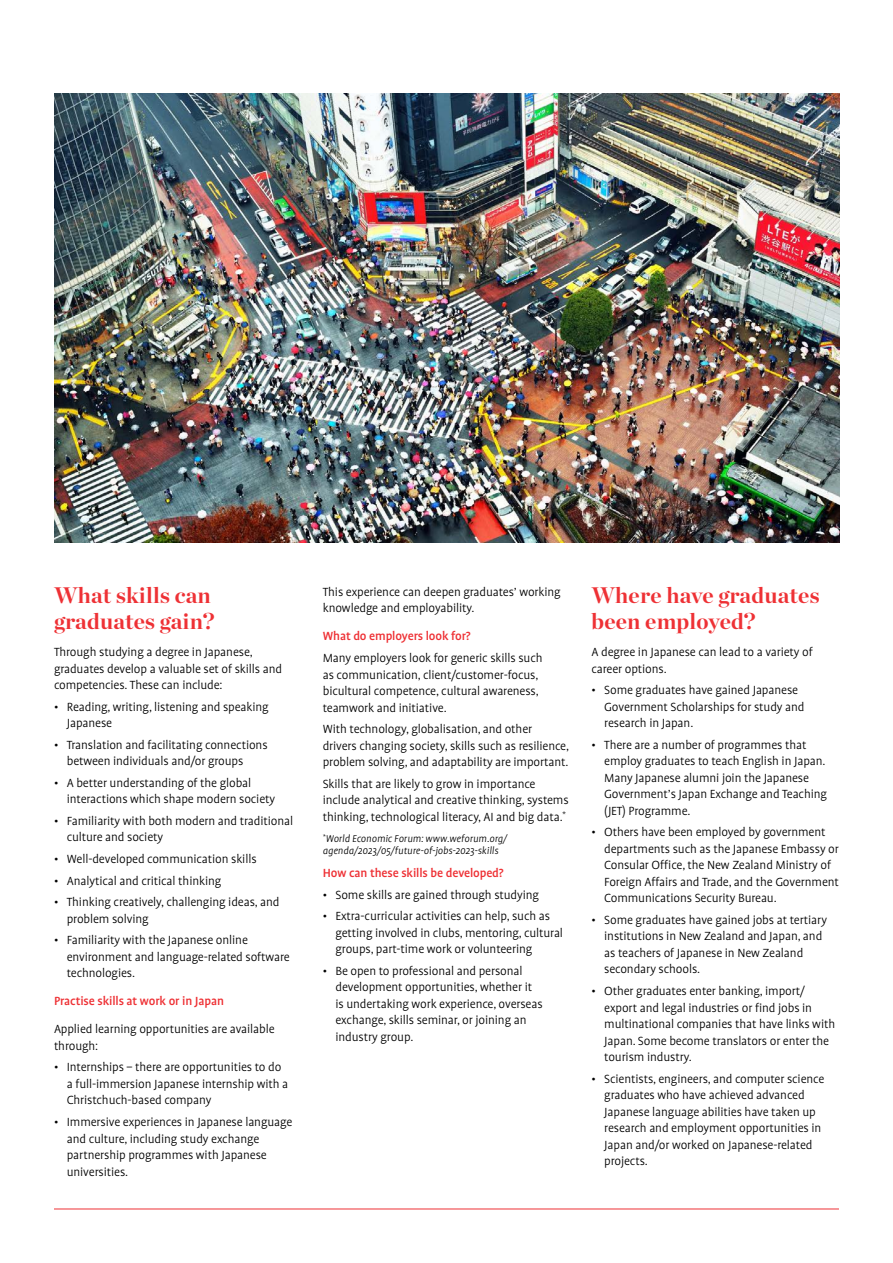
<style>
.page{position:relative;width:893px;height:1263px;background:#fff}
.page>*{position:absolute;margin:0;border:0;box-sizing:border-box;transform-origin:0 0}
.t1{font:700 22.5px/25.5px "Chronicle Display";letter-spacing:.01em;color:#ee3135}
.t2{font:300 13.5px/16.5px "Profile Pro";letter-spacing:-.01em;color:#000}
.t3{font:500 13.5px "Profile Pro";letter-spacing:-.01em;color:#ee3135}
.t4{font:italic 300 11.25px/12px "Profile Pro";color:#000}
</style>
<div class="page">
<hr style="left:54px;top:1208px;width:785px;height:1px;background:#ee3135">
<img style="left:54px;top:94px;width:785px;height:449px">
<h1 class="t1" style="left:54px;top:581px;width:162px">What skills can graduates gain?</h1>
<p class="t2" style="left:54px;top:644px;width:230px">Through studying a degree in Japanese, graduates develop a valuable set of skills and competencies. These can include:</p>
<p class="t2" style="left:67px;top:699px;width:203px;text-indent:-13px">• Reading, writing, listening and speaking<br>Japanese</p>
<p class="t2" style="left:67px;top:737px;width:202px;text-indent:-13px">• Translation and facilitating connections between individuals and/or groups</p>
<p class="t2" style="left:67px;top:775px;width:210px;text-indent:-13px">• A better understanding of the global interactions which shape modern society</p>
<p class="t2" style="left:67px;top:813px;width:228px;text-indent:-13px">• Familiarity with both modern and traditional culture and society</p>
<p class="t2" style="left:54px;top:851px;width:204px">• Well-developed communication skills</p>
<p class="t2" style="left:54px;top:873px;width:169px">• Analytical and critical thinking</p>
<p class="t2" style="left:67px;top:894px;width:214px;text-indent:-13px">• Thinking creatively, challenging ideas, and problem solving</p>
<p class="t2" style="left:67px;top:932px;width:225px;text-indent:-13px">• Familiarity with the Japanese online environment and language-related software technologies.</p>
<p class="t3" style="left:54px;top:993px;width:172px">Practise skills at work or in Japan</p>
<p class="t2" style="left:54px;top:1021px;width:222px">Applied learning opportunities are available through:</p>
<p class="t2" style="left:67px;top:1060px;width:223px;text-indent:-13px">• Internships – there are opportunities to do a full-immersion Japanese internship with a<br>Christchuch-based company</p>
<p class="t2" style="left:67px;top:1114px;width:227px;text-indent:-13px">• Immersive experiences in Japanese language and culture, including study exchange partnership programmes with Japanese universities.</p>
<p class="t2" style="left:323px;top:584px;width:240px">This experience can deepen graduates’ working knowledge and employability.</p>
<p class="t3" style="left:323px;top:629px;width:149px">What do employers look for?</p>
<p class="t2" style="left:323px;top:650px;width:221px">Many employers look for generic skills such as communication, client/customer-focus, bicultural competence, cultural awareness, teamwork and initiative.</p>
<p class="t2" style="left:323px;top:721px;width:248px">With technology, globalisation, and other drivers changing society, skills such as resilience, problem solving, and adaptability are important.</p>
<p class="t2" style="left:323px;top:776px;width:247px">Skills that are likely to grow in importance include analytical and creative thinking, systems thinking, technological literacy, AI and big data.<sup>*</sup></p>
<p class="t4" style="left:323px;top:833px;width:186px"><sup>*</sup>World Economic Forum: www.weforum.org/ agenda/2023/05/future-of-jobs-2023-skills</p>
<p class="t3" style="left:323px;top:865px;width:182px">How can these skills be developed?</p>
<p class="t2" style="left:323px;top:887px;width:218px">• Some skills are gained through studying</p>
<p class="t2" style="left:335px;top:908px;width:229px;text-indent:-13px">• Extra-curricular activities can help, such as getting involved in clubs, mentoring, cultural groups, part-time work or volunteering</p>
<p class="t2" style="left:335px;top:963px;width:209px;text-indent:-13px">• Be open to professional and personal development opportunities, whether it is undertaking work experience, overseas exchange, skills seminar, or joining an industry group.</p>
<h1 class="t1" style="left:591px;top:581px;width:230px">Where have graduates been employed?</h1>
<p class="t2" style="left:591px;top:644px;width:223px">A degree in Japanese can lead to a variety of career options.</p>
<p class="t2" style="left:604px;top:682px;width:202px;text-indent:-13px">• Some graduates have gained Japanese<br>Government Scholarships for study and research in Japan.</p>
<p class="t2" style="left:604px;top:737px;width:224px;text-indent:-13px">• There are a number of programmes that employ graduates to teach English in Japan.<br>Many Japanese alumni join the Japanese Government’s Japan Exchange and Teaching (JET) Programme.</p>
<p class="t2" style="left:604px;top:824px;width:236px;text-indent:-13px">• Others have been employed by government departments such as the Japanese Embassy or Consular Office, the New Zealand Ministry of Foreign Affairs and Trade, and the Government Communications Security Bureau.</p>
<p class="t2" style="left:604px;top:912px;width:224px;text-indent:-13px">• Some graduates have gained jobs at tertiary institutions in New Zealand and Japan, and as teachers of Japanese in New Zealand secondary schools.</p>
<p class="t2" style="left:604px;top:983px;width:232px;text-indent:-13px">• Other graduates enter banking, import/ export and legal industries or find jobs in multinational companies that have links with Japan. Some become translators or enter the tourism industry.</p>
<p class="t2" style="left:604px;top:1071px;width:222px;text-indent:-13px">• Scientists, engineers, and computer science graduates who have achieved advanced Japanese language abilities have taken up research and employment opportunities in Japan and/or worked on Japanese-related projects.</p>
</div>
